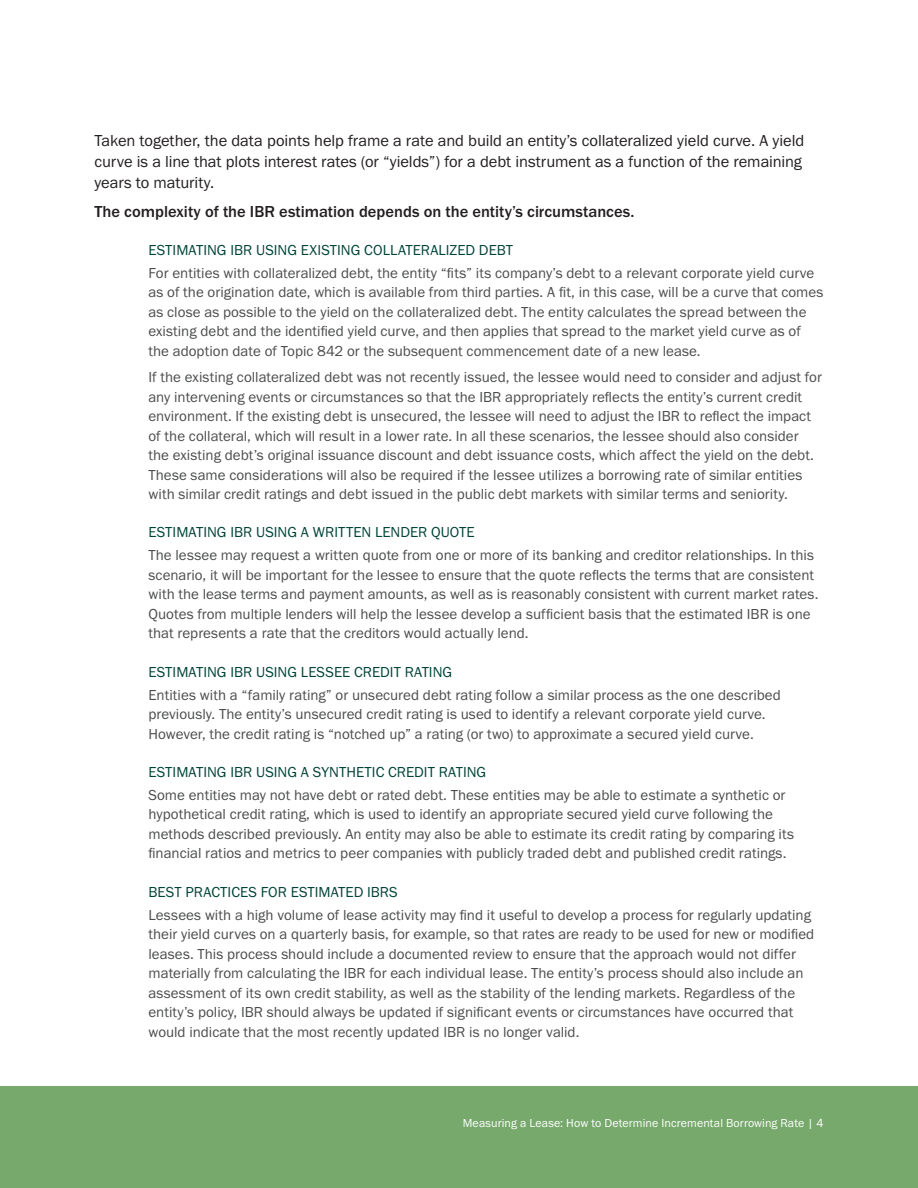
<style>
.page{position:relative;width:918px;height:1188px;background:#fff}
.page>*{position:absolute;margin:0;border:0;box-sizing:border-box;transform-origin:0 0}
.Body_Copy{font:16.5px/21px "Franklin Gothic URW Boo";letter-spacing:-.005em;color:#231f20}
.Body_Copy-2{font:500 16.5px "Franklin Gothic URW";color:#231f20}
.Topic_Body_Copy{font:15px/19.5px "Franklin Gothic URW Boo";color:#4b4c4d}
.Topic_Header{font:15px "Franklin Gothic URW Boo";letter-spacing:.005em;color:#004438}
.t1{font:12px "Franklin Gothic URW Boo";letter-spacing:.01em;color:#fff}
</style>
<div class="page">
<div style="left:0;top:1086px;width:918px;height:102px;background:#77a96d"></div>
<p class="Body_Copy" style="left:94px;top:130px;width:711px">Taken together, the data points help frame a rate and build an entity’s collateralized yield curve. A yield curve is a line that plots interest rates (or “yields”) for a debt instrument as a function of the remaining years to maturity.</p>
<p class="Body_Copy-2" style="left:94px;top:201px;width:542px">The complexity of the IBR estimation depends on the entity’s circumstances.</p>
<p class="Topic_Header" style="left:148px;top:240px;width:366px">ESTIMATING IBR USING EXISTING COLLATERALIZED DEBT</p>
<p class="Topic_Body_Copy" style="left:148px;top:263px;width:677px">For entities with collateralized debt, the entity “fits” its company’s debt to a relevant corporate yield curve as of the origination date, which is available from third parties. A fit, in this case, will be a curve that comes as close as possible to the yield on the collateralized debt. The entity calculates the spread between the existing debt and the identified yield curve, and then applies that spread to the market yield curve as of the adoption date of Topic 842 or the subsequent commencement date of a new lease.</p>
<p class="Topic_Body_Copy" style="left:148px;top:367px;width:675px">If the existing collateralized debt was not recently issued, the lessee would need to consider and adjust for any intervening events or circumstances so that the IBR appropriately reflects the entity’s current credit environment. If the existing debt is unsecured, the lessee will need to adjust the IBR to reflect the impact of the collateral, which will result in a lower rate. In all these scenarios, the lessee should also consider the existing debt’s original issuance discount and debt issuance costs, which affect the yield on the debt.<br>These same considerations will also be required if the lessee utilizes a borrowing rate of similar entities with similar credit ratings and debt issued in the public debt markets with similar terms and seniority.</p>
<p class="Topic_Header" style="left:148px;top:523px;width:328px">ESTIMATING IBR USING A WRITTEN LENDER QUOTE</p>
<p class="Topic_Body_Copy" style="left:148px;top:545px;width:672px">The lessee may request a written quote from one or more of its banking and creditor relationships. In this scenario, it will be important for the lessee to ensure that the quote reflects the terms that are consistent with the lease terms and payment amounts, as well as is reasonably consistent with current market rates.<br>Quotes from multiple lenders will help the lessee develop a sufficient basis that the estimated IBR is one that represents a rate that the creditors would actually lend.</p>
<p class="Topic_Header" style="left:148px;top:662px;width:305px">ESTIMATING IBR USING LESSEE CREDIT RATING</p>
<p class="Topic_Body_Copy" style="left:148px;top:685px;width:634px">Entities with a “family rating” or unsecured debt rating follow a similar process as the one described previously. The entity’s unsecured credit rating is used to identify a relevant corporate yield curve.<br>However, the credit rating is “notched up” a rating (or two) to approximate a secured yield curve.</p>
<p class="Topic_Header" style="left:148px;top:762px;width:339px">ESTIMATING IBR USING A SYNTHETIC CREDIT RATING</p>
<p class="Topic_Body_Copy" style="left:148px;top:785px;width:647px">Some entities may not have debt or rated debt. These entities may be able to estimate a synthetic or hypothetical credit rating, which is used to identify an appropriate secured yield curve following the methods described previously. An entity may also be able to estimate its credit rating by comparing its financial ratios and metrics to peer companies with publicly traded debt and published credit ratings.</p>
<p class="Topic_Header" style="left:148px;top:882px;width:251px">BEST PRACTICES FOR ESTIMATED IBRS</p>
<p class="Topic_Body_Copy" style="left:148px;top:905px;width:667px">Lessees with a high volume of lease activity may find it useful to develop a process for regularly updating their yield curves on a quarterly basis, for example, so that rates are ready to be used for new or modified leases. This process should include a documented review to ensure that the approach would not differ materially from calculating the IBR for each individual lease. The entity’s process should also include an assessment of its own credit stability, as well as the stability of the lending markets. Regardless of the entity’s policy, IBR should always be updated if significant events or circumstances have occurred that would indicate that the most recently updated IBR is no longer valid.</p>
<p class="t1" style="left:463px;top:1115px;width:362px">Measuring a Lease: How to Determine Incremental Borrowing Rate | 4</p>
</div>
